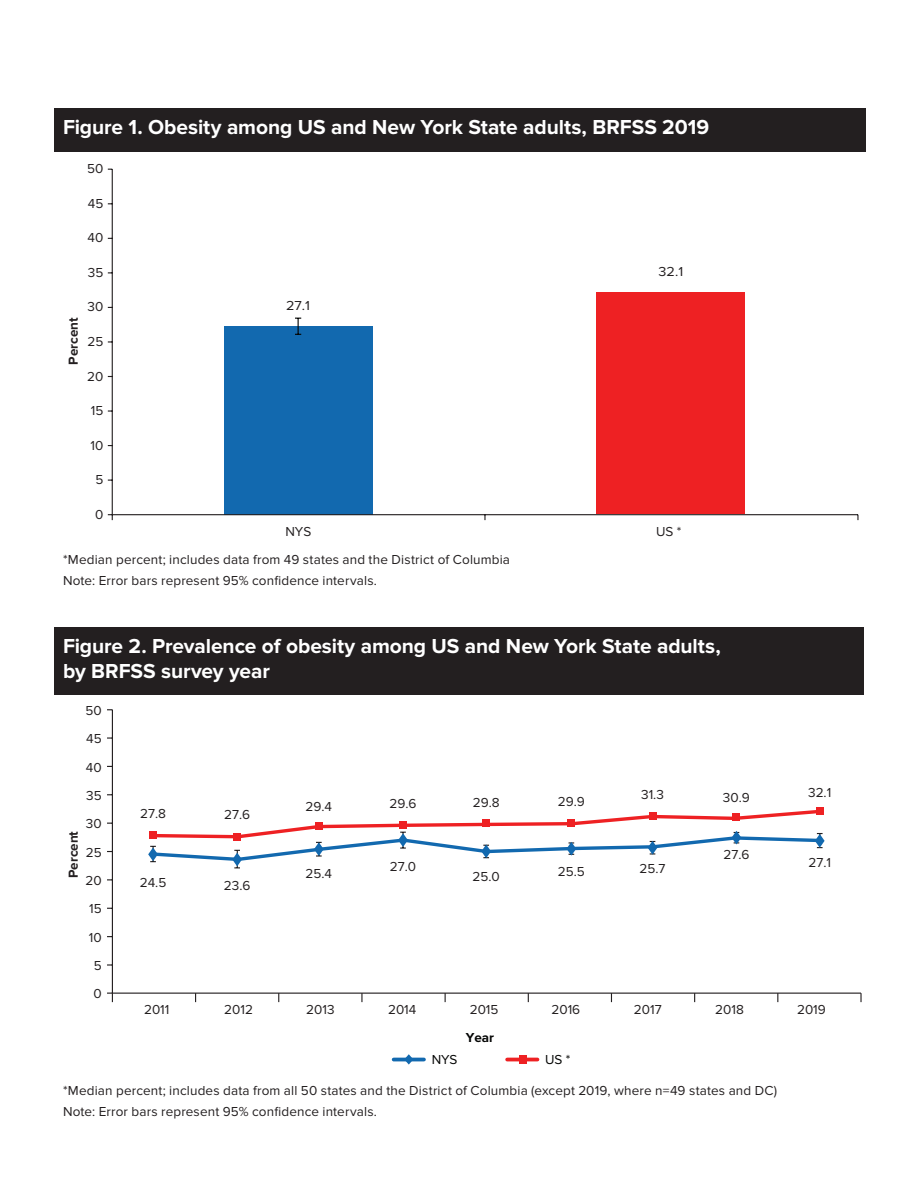
<style>
.page{position:relative;width:918px;height:1188px;background:#fff}
.page>*{position:absolute;margin:0;border:0;box-sizing:border-box;transform-origin:0 0}
.subhead{font:700 21px/25.2px "Proxima Nova";letter-spacing:-.005em;color:#fff}
.body_text{font:13.5px "Proxima Nova";letter-spacing:.01em;color:#231f20}
.t1{font:700 13.5px "Proxima Nova";color:#231f20}
.body_text-2{font:13.5px "Proxima Nova";letter-spacing:.01em;color:#231f20;scale:1.06 1}
.t2{font:13.5px "Proxima Nova";color:#040504}
.t3{font:700 13.5px "Proxima Nova";color:#040504}
</style>
<div class="page">
<div style="left:597px;top:292px;width:148px;height:222px;background:#ee2123"></div>
<div style="left:224px;top:326px;width:148px;height:188px;background:#1269af"></div>
<svg style="left:295px;top:318px;width:6px;height:17px"></svg>
<hr style="left:112px;top:169px;width:1px;height:346px;background:#231f20">
<hr style="left:112px;top:514px;width:746px;height:1px;background:#231f20">
<svg style="left:108px;top:514px;width:5px;height:6px"></svg>
<div style="left:54px;top:108px;width:812px;height:43px;background:#231f20"></div>
<div style="left:54px;top:627px;width:810px;height:67px;background:#231f20"></div>
<hr style="left:112px;top:710px;width:1px;height:283px;background:#231f20">
<hr style="left:112px;top:993px;width:749px;height:1px;background:#231f20">
<hr style="left:394px;top:1058px;width:30px;height:3px;background:#1269af">
<svg style="left:404px;top:1054px;width:9px;height:11px"></svg>
<hr style="left:507px;top:1058px;width:30px;height:3px;background:#ee2123">
<div style="left:519px;top:1055px;width:7px;height:9px;background:#ee2123"></div>
<svg style="left:107px;top:993px;width:6px;height:9px"></svg>
<svg style="left:860px;top:993px;width:2px;height:9px"></svg>
<svg style="left:361px;top:993px;width:2px;height:9px"></svg>
<svg style="left:148px;top:808px;width:677px;height:60px"></svg>
<div style="left:816px;top:807px;width:7px;height:8px;background:#ee2123"></div>
<p class="subhead" style="left:63px;top:114px;width:648px">Figure 1. Obesity among US and New York State adults, BRFSS 2019</p>
<p class="body_text" style="left:87px;top:161px;width:18px">50</p>
<p class="body_text" style="left:88px;top:196px;width:17px">45</p>
<p class="body_text" style="left:88px;top:230px;width:17px">40</p>
<p class="body_text" style="left:88px;top:265px;width:17px">35</p>
<p class="t1" style="left:66px;top:365px;width:49px;rotate:-90deg">Percent</p>
<p class="body_text" style="left:88px;top:299px;width:17px">30</p>
<p class="body_text" style="left:87px;top:334px;width:17px">25</p>
<p class="body_text" style="left:87px;top:368px;width:18px">20</p>
<p class="body_text" style="left:91px;top:403px;width:14px">15</p>
<p class="body_text" style="left:90px;top:437px;width:14px">10</p>
<p class="body_text" style="left:95px;top:472px;width:9px">5</p>
<p class="body_text" style="left:95px;top:506px;width:10px">0</p>
<p class="body_text-2" style="left:286px;top:298px;width:24px">27.1</p>
<p class="body_text-2" style="left:659px;top:264px;width:25px">32.1</p>
<p class="body_text" style="left:285px;top:524px;width:27px">NYS</p>
<p class="body_text" style="left:656px;top:524px;width:27px">US *</p>
<p class="body_text" style="left:63px;top:552px;width:449px">*Median percent; includes data from 49 states and the District of Columbia</p>
<p class="body_text" style="left:63px;top:573px;width:315px">Note: Error bars represent 95% confidence intervals.</p>
<p class="subhead" style="left:63px;top:634px;width:659px">Figure 2. Prevalence of obesity among US and New York State adults, by BRFSS survey year</p>
<p class="body_text" style="left:86px;top:703px;width:18px">50</p>
<p class="body_text" style="left:86px;top:731px;width:17px">45</p>
<p class="t1" style="left:66px;top:878px;width:49px;rotate:-90deg">Percent</p>
<p class="body_text" style="left:86px;top:759px;width:17px">40</p>
<p class="body_text" style="left:86px;top:788px;width:17px">35</p>
<p class="body_text" style="left:86px;top:816px;width:17px">30</p>
<p class="body_text" style="left:86px;top:844px;width:17px">25</p>
<p class="body_text" style="left:86px;top:873px;width:18px">20</p>
<p class="body_text" style="left:89px;top:901px;width:14px">15</p>
<p class="body_text" style="left:89px;top:929px;width:14px">10</p>
<p class="body_text" style="left:94px;top:958px;width:9px">5</p>
<p class="body_text" style="left:93px;top:986px;width:10px">0</p>
<p class="body_text" style="left:140px;top:806px;width:27px">27.8</p>
<p class="body_text" style="left:224px;top:807px;width:28px">27.6</p>
<p class="body_text" style="left:140px;top:874px;width:28px">24.5</p>
<p class="body_text" style="left:224px;top:878px;width:28px">23.6</p>
<p class="body_text" style="left:306px;top:799px;width:28px">29.4</p>
<p class="body_text" style="left:389px;top:796px;width:29px">29.6</p>
<p class="body_text" style="left:473px;top:794px;width:28px">29.8</p>
<p class="body_text" style="left:558px;top:794px;width:29px">29.9</p>
<p class="body_text" style="left:306px;top:866px;width:28px">25.4</p>
<p class="body_text" style="left:390px;top:859px;width:28px">27.0</p>
<p class="body_text" style="left:473px;top:868px;width:29px">25.0</p>
<p class="body_text" style="left:558px;top:864px;width:29px">25.5</p>
<p class="body_text" style="left:144px;top:1002px;width:27px">2011</p>
<p class="body_text" style="left:224px;top:1002px;width:30px">2012</p>
<p class="body_text" style="left:306px;top:1002px;width:30px">2013</p>
<p class="body_text" style="left:388px;top:1002px;width:30px">2014</p>
<p class="body_text" style="left:470px;top:1002px;width:30px">2015</p>
<p class="body_text" style="left:552px;top:1002px;width:30px">2016</p>
<p class="t3" style="left:466px;top:1029px;width:30px">Year</p>
<p class="t2" style="left:432px;top:1052px;width:27px">NYS</p>
<p class="t2" style="left:545px;top:1052px;width:27px">US *</p>
<p class="body_text" style="left:641px;top:787px;width:24px">31.3</p>
<p class="body_text" style="left:640px;top:861px;width:28px">25.7</p>
<p class="body_text" style="left:634px;top:1002px;width:29px">2017</p>
<p class="body_text" style="left:723px;top:790px;width:28px">30.9</p>
<p class="body_text" style="left:723px;top:847px;width:28px">27.6</p>
<p class="body_text" style="left:808px;top:784px;width:25px">32.1</p>
<p class="body_text" style="left:808px;top:855px;width:24px">27.1</p>
<p class="body_text" style="left:715px;top:1002px;width:30px">2018</p>
<p class="body_text" style="left:797px;top:1002px;width:30px">2019</p>
<p class="body_text" style="left:63px;top:1083px;width:716px">*Median percent; includes data from all 50 states and the District of Columbia (except 2019, where n=49 states and DC)</p>
<p class="body_text" style="left:63px;top:1104px;width:315px">Note: Error bars represent 95% confidence intervals.</p>
</div>
